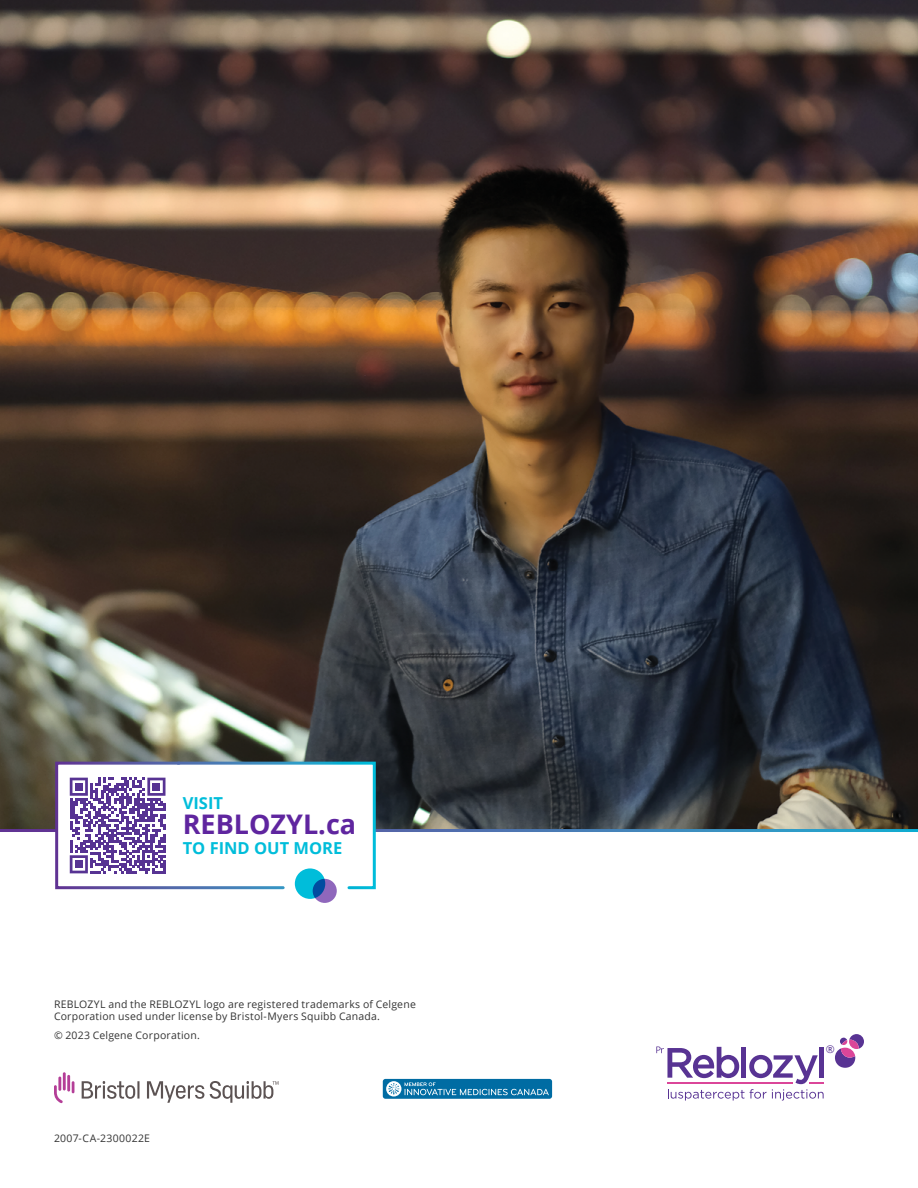
<style>
.page{position:relative;width:918px;height:1188px;background:#fff}
.page>*{position:absolute;margin:0;border:0;box-sizing:border-box;transform-origin:0 0}
.t1{font:700 27px "Open Sans";color:#5f259f}
.t2{font:700 16.5px "Open Sans";color:#00bdda}
.t3{font:10.8px "Open Sans";color:#583393}
.t4{font:10.5px/12px "Open Sans";letter-spacing:.02em;color:#333}
</style>
<div class="page">
<img style="left:0;top:0;width:918px;height:829px">
<svg style="left:835px;top:1034px;width:29px;height:34px"></svg>
<svg style="left:656px;top:1047px;width:168px;height:54px"></svg>
<svg style="left:82px;top:1081px;width:197px;height:22px"></svg>
<svg style="left:54px;top:1072px;width:20px;height:31px"></svg>
<div style="left:383px;top:1079px;width:169px;height:20px;background:#006ca3;border-radius:3px"></div>
<svg style="left:386px;top:1081px;width:15px;height:16px"></svg>
<svg style="left:405px;top:1082px;width:144px;height:13px"></svg>
<svg style="left:388px;top:1083px;width:11px;height:12px"></svg>
<div style="left:295px;top:868px;width:30px;height:31px;background:#00bdda;border-radius:50%"></div>
<svg style="left:313px;top:879px;width:24px;height:24px"></svg>
<svg style="left:54px;top:760px;width:323px;height:131px"></svg>
<div style="left:75px;top:783px;width:8px;height:8px;background:#573393"></div>
<div style="left:153px;top:783px;width:7px;height:8px;background:#573393"></div>
<div style="left:75px;top:860px;width:8px;height:8px;background:#573393"></div>
<h2 class="t2" style="left:183px;top:791px;width:42px">VISIT</h2>
<h1 class="t1" style="left:183px;top:805px;width:175px">REBLOZYL.ca</h1>
<h2 class="t2" style="left:183px;top:836px;width:161px">TO FIND OUT MORE</h2>
<p class="t4" style="left:54px;top:998px;width:363px">REBLOZYL and the REBLOZYL logo are registered trademarks of Celgene<br>Corporation used under license by Bristol-Myers Squibb Canada.</p>
<p class="t4" style="left:54px;top:1029px;width:147px">© 2023 Celgene Corporation.</p>
<p class="t4" style="left:54px;top:1132px;width:98px">2007-CA-2300022E</p>
<p class="t3" style="left:826px;top:1041px;width:10px">®</p>
</div>
